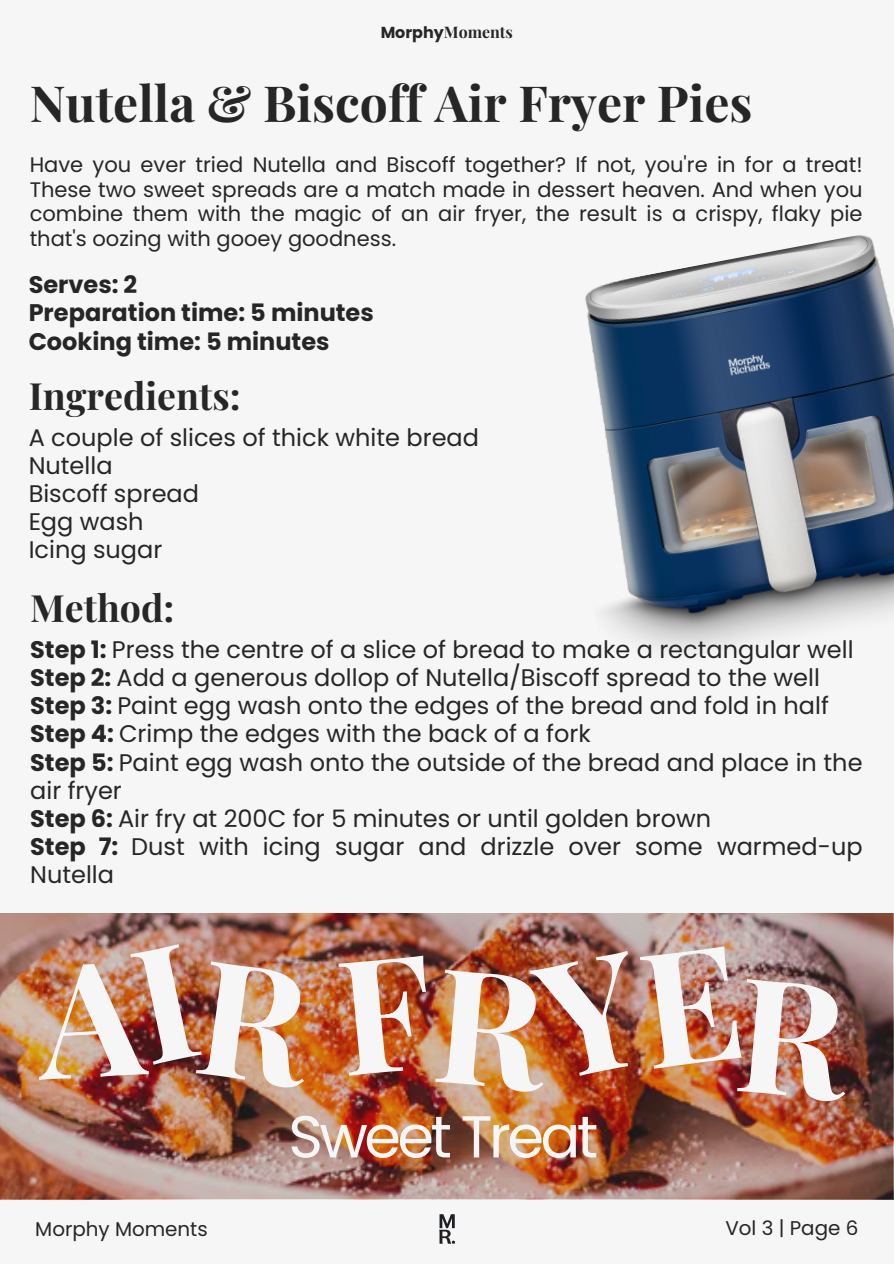
<style>
.page{position:relative;width:894px;height:1264px;background:#fff}
.page>*{position:absolute;margin:0;border:0;box-sizing:border-box;transform-origin:0 0}
.t1{font:59.1px "Poppins";letter-spacing:-.06em;color:#f6f6f6}
.t2{font:700 49.8px "Playfair Display";color:#262626}
.t3{font:700 37.5px "Playfair Display";color:#262626}
.t4{font:24px/28.2px "Poppins";color:#262626}
.t5{font:700 24px "Poppins";color:#262626}
.t6{font:21px/24.8px "Poppins";color:#262626;text-align:justify}
.t7{font:19.8px "Poppins";color:#262626}
.t8{font:700 15.9px "Playfair Display";color:#262626}
.s1{font-family:"Poppins"}
.s2{font-weight:700}
</style>
<div class="page">
<div style="left:0;top:0;width:893px;height:1263px;background:#f6f6f6"></div>
<img style="left:439px;top:1214px;width:16px;height:30px">
<img style="left:0;top:913px;width:893px;height:285px">
<img style="left:585px;top:235px;width:308px;height:414px">
<img style="left:33px;top:942px;width:285px;height:147px">
<img style="left:338px;top:944px;width:516px;height:158px">
<p class="t8" style="left:380px;top:21px;width:134px"><span class="s1">Morphy</span>Moments</p>
<p class="t2" style="left:30px;top:68px;width:724px">Nutella &amp; Biscoff Air Fryer Pies</p>
<p class="t6" style="left:30px;top:152px;width:834px">Have you ever tried Nutella and Biscoff together? If not, you're in for a treat!<br>These two sweet spreads are a match made in dessert heaven. And when you combine them with the magic of an air fryer, the result is a crispy, flaky pie that's oozing with gooey goodness.</p>
<p class="t5" style="left:29px;top:268px;width:110px">Serves: 2</p>
<p class="t5" style="left:29px;top:296px;width:346px">Preparation time: 5 minutes</p>
<p class="t5" style="left:29px;top:324px;width:302px">Cooking time: 5 minutes</p>
<p class="t3" style="left:29px;top:369px;width:213px">Ingredients:</p>
<p class="t4" style="left:29px;top:423px;width:452px">A couple of slices of thick white bread</p>
<p class="t4" style="left:29px;top:451px;width:85px">Nutella</p>
<p class="t4" style="left:29px;top:479px;width:172px">Biscoff spread</p>
<p class="t4" style="left:29px;top:507px;width:116px">Egg wash</p>
<p class="t4" style="left:29px;top:536px;width:135px">Icing sugar</p>
<p class="t3" style="left:30px;top:581px;width:146px">Method:</p>
<p class="t4" style="left:30px;top:635px;width:824px"><span class="s2">Step 1:</span> Press the centre of a slice of bread to make a rectangular well</p>
<p class="t4" style="left:30px;top:663px;width:791px"><span class="s2">Step 2:</span> Add a generous dollop of Nutella/Biscoff spread to the well</p>
<p class="t4" style="left:30px;top:691px;width:800px"><span class="s2">Step 3:</span> Paint egg wash onto the edges of the bread and fold in half</p>
<p class="t4" style="left:30px;top:720px;width:562px"><span class="s2">Step 4:</span> Crimp the edges with the back of a fork</p>
<p class="t4" style="left:30px;top:748px;width:833px"><span class="s2">Step 5:</span> Paint egg wash onto the outside of the bread and place in the air fryer</p>
<p class="t4" style="left:30px;top:804px;width:682px"><span class="s2">Step 6:</span> Air fry at 200C for 5 minutes or until golden brown</p>
<p class="t4" style="left:30px;top:832px;width:833px"><span class="s2">Step 7:</span> Dust with icing sugar and drizzle over some warmed-up<br>Nutella</p>
<p class="t1" style="left:288px;top:1095px;width:311px">Sweet Treat</p>
<p class="t7" style="left:35px;top:1214px;width:174px">Morphy Moments</p>
<p class="t7" style="left:725px;top:1213px;width:134px">Vol 3 | Page 6</p>
</div>
